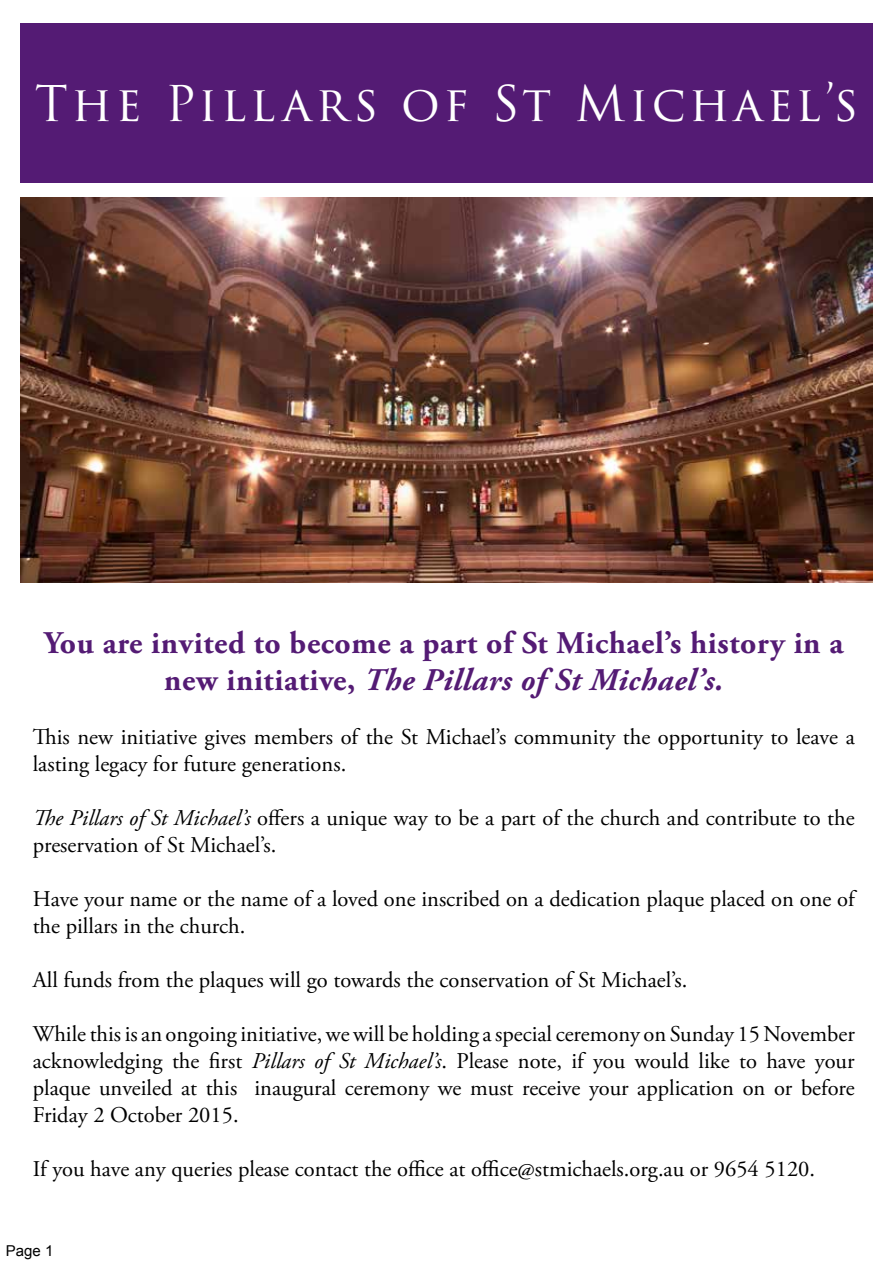
<style>
.page{position:relative;width:893px;height:1263px;background:#fff}
.page>*{position:absolute;margin:0;border:0;box-sizing:border-box;transform-origin:0 0}
.t1{font:48px "Trajan Pro 3";letter-spacing:.08em;color:#fff}
.t2{font:700 31.5px/37.5px "Adobe Garamond Pro";letter-spacing:.02em;color:#541b74;text-align:center}
.t3{font:22.5px/27px "Adobe Garamond Pro";color:#000}
.t4{font:15px "Arial";color:#000}
.s1{font-style:italic}
</style>
<div class="page">
<img style="left:20px;top:197px;width:853px;height:385px">
<div style="left:20px;top:23px;width:853px;height:160px;background:#541b74"></div>
<h1 class="t1" style="left:35px;top:71px;width:825px">The Pillars of St Michael’s</h1>
<h2 class="t2" style="left:44px;top:625px;width:801px">You are invited to become a part of St Michael’s history in a new initiative, <span class="s1">The Pillars of St Michael’s.</span></h2>
<p class="t3" style="left:33px;top:724px;width:823px">This new initiative gives members of the St Michael’s community the opportunity to leave a lasting legacy for future generations.</p>
<p class="t3" style="left:33px;top:805px;width:823px"><span class="s1">The Pillars of St Michael’s</span> offers a unique way to be a part of the church and contribute to the preservation of St Michael’s.</p>
<p class="t3" style="left:33px;top:886px;width:823px">Have your name or the name of a loved one inscribed on a dedication plaque placed on one of the pillars in the church.</p>
<p class="t3" style="left:33px;top:967px;width:656px">All funds from the plaques will go towards the conservation of St Michael’s.</p>
<p class="t3" style="left:33px;top:1021px;width:824px;text-align:justify">While this is an ongoing initiative, we will be holding a special ceremony on Sunday 15 November acknowledging the first <span class="s1">Pillars of St Michael’s</span>. Please note, if you would like to have your plaque unveiled at this inaugural ceremony we must receive your application on or before Friday 2 October 2015.</p>
<p class="t3" style="left:33px;top:1156px;width:784px">If you have any queries please contact the office at office@stmichaels.org.au or 9654 5120.</p>
<p class="t4" style="left:6px;top:1240px;width:49px">Page 1</p>
</div>
